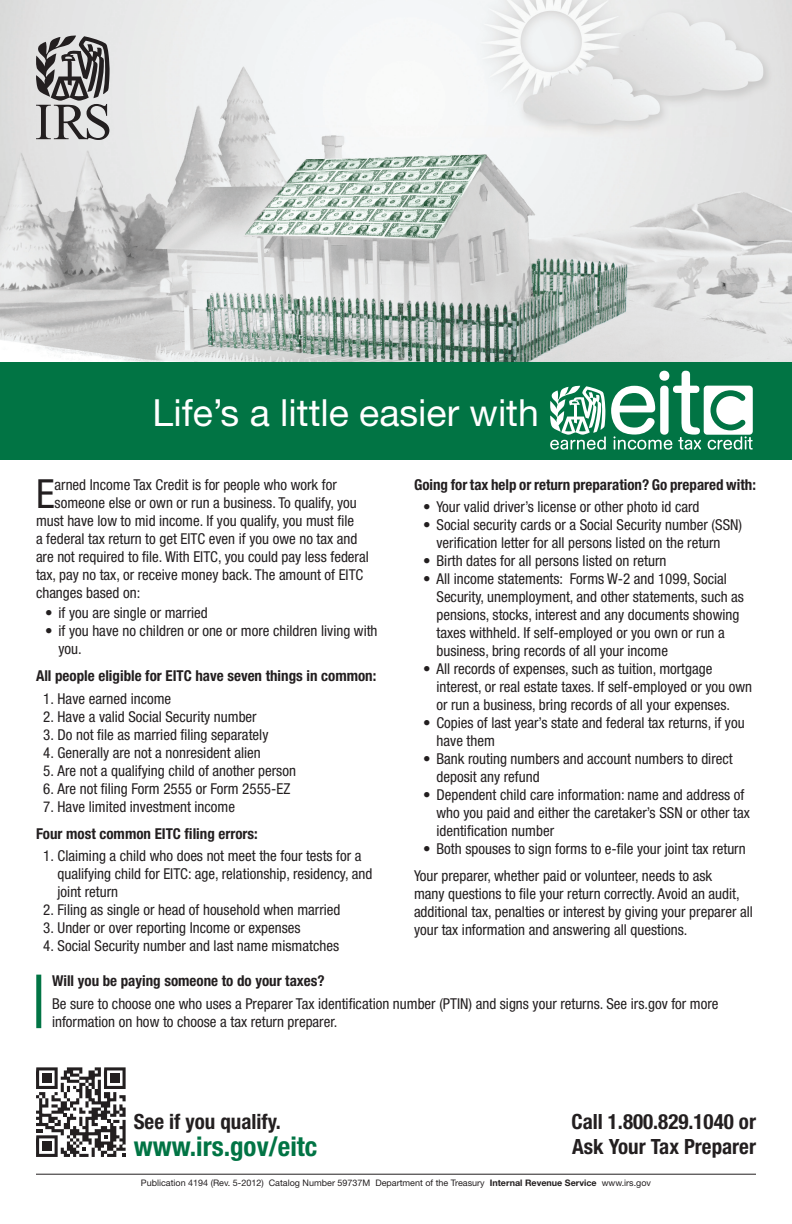
<style>
.page{position:relative;width:792px;height:1224px;background:#fff}
.page>*{position:absolute;margin:0;border:0;box-sizing:border-box;transform-origin:0 0}
.drop_cap{font:condensed 40.2px "Helvetica Neue LT Std";color:#231f20}
.t1{font:37.5px "Helvetica Neue LT Std";color:#fff}
.t2{font:700 condensed 27px "Helvetica Neue LT Std";color:#017444}
.t3{font:700 condensed 21px "Helvetica Neue LT Std";color:#231f20}
.body{font:condensed 15px/18px "Helvetica Neue LT Std";color:#231f20}
.drop_cap-2{font:condensed 15px "Helvetica Neue LT Std";color:#231f20}
.heading{font:700 condensed 15px "Helvetica Neue LT Std";color:#231f20}
.body-2{font:9px "Helvetica Neue LT Std";color:#231f20}
.s1{font-weight:700}
</style>
<div class="page">
<img style="left:0;top:0;width:792px;height:362px">
<div style="left:0;top:362px;width:792px;height:97px;background:#017444"></div>
<hr style="left:36px;top:1174px;width:720px;height:1px;background:#231f20">
<svg style="left:550px;top:371px;width:203px;height:79px"></svg>
<svg style="left:36px;top:36px;width:74px;height:104px;background:#908e8f"></svg>
<svg style="left:36px;top:1067px;width:90px;height:90px"></svg>
<div style="left:36px;top:975px;width:5px;height:53px;background:#017444"></div>
<p class="t1" style="left:153px;top:390px;width:388px">Life’s a little easier with</p>
<p class="drop_cap" style="left:36px;top:470px;width:20px">E</p>
<p class="drop_cap-2" style="left:55px;top:476px;width:284px">arned Income Tax Credit is for people who work for</p>
<p class="drop_cap-2" style="left:55px;top:494px;width:304px">someone else or own or run a business. To qualify, you</p>
<p class="drop_cap-2" style="left:36px;top:512px;width:320px">must have low to mid income. If you qualify, you must file</p>
<p class="drop_cap-2" style="left:36px;top:530px;width:323px">a federal tax return to get EITC even if you owe no tax and</p>
<p class="drop_cap-2" style="left:36px;top:548px;width:334px">are not required to file. With EITC, you could pay less federal</p>
<p class="drop_cap-2" style="left:36px;top:566px;width:329px">tax, pay no tax, or receive money back. The amount of EITC</p>
<p class="drop_cap-2" style="left:36px;top:584px;width:106px">changes based on:</p>
<p class="body" style="left:45px;top:604px;width:164px">• if you are single or married</p>
<p class="body" style="left:58px;top:622px;width:321px;text-indent:-14px">• if you have no children or one or more children living with you.</p>
<p class="heading" style="left:36px;top:667px;width:342px">All people eligible for EITC have seven things in common:</p>
<p class="body" style="left:43px;top:689px;width:130px">1. Have earned income</p>
<p class="body" style="left:43px;top:707px;width:215px">2. Have a valid Social Security number</p>
<p class="body" style="left:43px;top:725px;width:227px">3. Do not file as married filing separately</p>
<p class="body" style="left:43px;top:743px;width:219px">4. Generally are not a nonresident alien</p>
<p class="body" style="left:43px;top:761px;width:254px">5. Are not a qualifying child of another person</p>
<p class="body" style="left:43px;top:779px;width:249px">6. Are not filing Form 2555 or Form 2555-EZ</p>
<p class="body" style="left:43px;top:797px;width:193px">7. Have limited investment income</p>
<p class="heading" style="left:36px;top:824px;width:223px">Four most common EITC filing errors:</p>
<p class="body" style="left:58px;top:847px;width:316px;text-indent:-14px">1. Claiming a child who does not meet the four tests for a qualifying child for EITC: age, relationship, residency, and joint return</p>
<p class="body" style="left:43px;top:901px;width:299px">2. Filing as single or head of household when married</p>
<p class="body" style="left:43px;top:919px;width:259px">3. Under or over reporting Income or expenses</p>
<p class="body" style="left:43px;top:937px;width:298px">4. Social Security number and last name mismatches</p>
<p class="heading" style="left:414px;top:475px;width:343px">Going for tax help or return preparation? Go prepared with:</p>
<p class="body" style="left:423px;top:498px;width:278px">• Your valid driver’s license or other photo id card</p>
<p class="body" style="left:423px;top:516px;width:321px;text-align:center">• Social security cards or a Social Security number (SSN) verification letter for all persons listed on the return</p>
<p class="body" style="left:423px;top:552px;width:245px">• Birth dates for all persons listed on return</p>
<p class="body" style="left:436px;top:570px;width:309px;text-indent:-14px">• All income statements: Forms W-2 and 1099, Social Security, unemployment, and other statements, such as pensions, stocks, interest and any documents showing taxes withheld. If self-employed or you own or run a business, bring records of all your income</p>
<p class="body" style="left:436px;top:660px;width:317px;text-indent:-14px">• All records of expenses, such as tuition, mortgage interest, or real estate taxes. If self-employed or you own or run a business, bring records of all your expenses.</p>
<p class="body" style="left:436px;top:714px;width:310px;text-indent:-14px">• Copies of last year’s state and federal tax returns, if you have them</p>
<p class="body" style="left:436px;top:750px;width:298px;text-indent:-14px">• Bank routing numbers and account numbers to direct deposit any refund</p>
<p class="body" style="left:436px;top:786px;width:315px;text-indent:-14px">• Dependent child care information: name and address of who you paid and either the caretaker’s SSN or other tax identification number</p>
<p class="body" style="left:423px;top:840px;width:324px">• Both spouses to sign forms to e-file your joint tax return</p>
<p class="body" style="left:414px;top:867px;width:340px">Your preparer, whether paid or volunteer, needs to ask<br>many questions to file your return correctly. Avoid an audit, additional tax, penalties or interest by giving your preparer all your tax information and answering all questions.</p>
<p class="heading" style="left:52px;top:972px;width:274px">Will you be paying someone to do your taxes?</p>
<p class="body" style="left:52px;top:994px;width:668px">Be sure to choose one who uses a Preparer Tax identification number (PTIN) and signs your returns. See irs.gov for more information on how to choose a tax return preparer.</p>
<p class="t3" style="left:134px;top:1109px;width:149px">See if you qualify.</p>
<p class="t2" style="left:134px;top:1130px;width:185px">www.irs.gov/eitc</p>
<p class="t3" style="left:571px;top:1109px;width:186px">Call 1.800.829.1040 or</p>
<p class="t3" style="left:572px;top:1134px;width:185px">Ask Your Tax Preparer</p>
<p class="body-2" style="left:141px;top:1178px;width:512px">Publication 4194 (Rev. 5-2012) Catalog Number 59737M Department of the Treasury <span class="s1">Internal Revenue Service</span> www.irs.gov</p>
</div>
